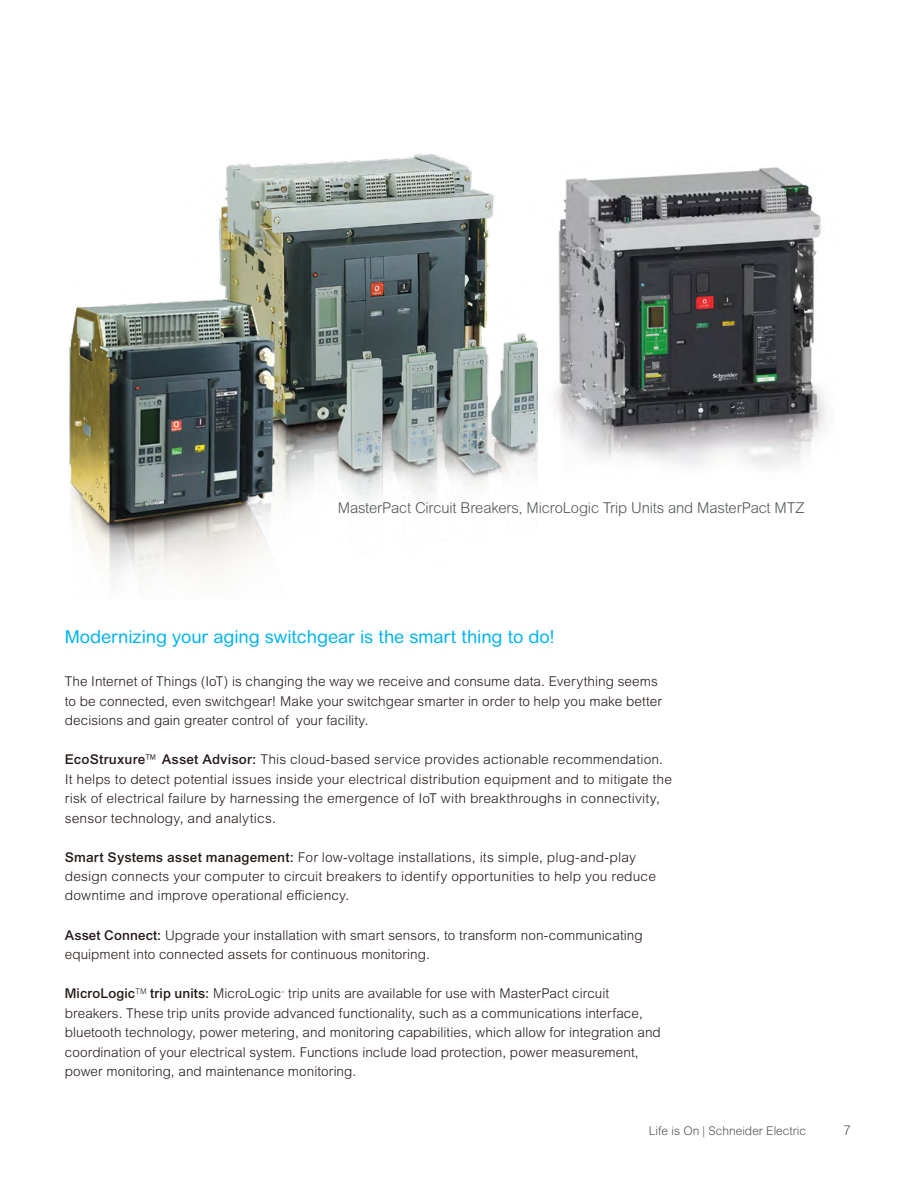
<style>
.page{position:relative;width:918px;height:1188px;background:#fff}
.page>*{position:absolute;margin:0;border:0;box-sizing:border-box;transform-origin:0 0}
.t1{font:18px "Arial Rounded MT Pro";letter-spacing:-.005em;color:#00b4ed}
.t2{font:300 15px "Arial Rounded MT Pro";letter-spacing:-.01em;color:#515557}
.t3{font:300 13.5px/19.5px "Arial MT Pro";letter-spacing:.005em;color:#231916}
.t4{font:300 13.5px/19.5px "Arial MT Pro";letter-spacing:.025em;color:#231916}
.t5{font:300 13.5px "Arial MT Pro";color:#515557}
.t6{font:300 12px "Arial Rounded MT Pro";color:#515557}
.s1{font-weight:500}
.s2{font-family:"Arial Rounded MT Pro"}
</style>
<div class="page">
<img style="left:69px;top:154px;width:468px;height:422px">
<img style="left:554px;top:167px;width:273px;height:301px">
<p class="t2" style="left:338px;top:499px;width:468px">MasterPact Circuit Breakers, MicroLogic Trip Units and MasterPact MTZ</p>
<h1 class="t1" style="left:65px;top:626px;width:492px">Modernizing your aging switchgear is the smart thing to do!</h1>
<p class="t3" style="left:65px;top:672px;width:599px">The Internet of Things (IoT) is changing the way we receive and consume data. Everything seems to be connected, even switchgear! Make your switchgear smarter in order to help you make better decisions and gain greater control of your facility.</p>
<p class="t4" style="left:65px;top:750px;width:609px"><span class="s1">EcoStruxure</span><span class="s2">™</span> <span class="s1">Asset Advisor:</span> This cloud-based service provides actionable recommendation.<br>It helps to detect potential issues inside your electrical distribution equipment and to mitigate the risk of electrical failure by harnessing the emergence of IoT with breakthroughs in connectivity, sensor technology, and analytics.</p>
<p class="t3" style="left:65px;top:847px;width:593px"><span class="s1">Smart Systems asset management:</span> For low-voltage installations, its simple, plug-and-play design connects your computer to circuit breakers to identify opportunities to help you reduce downtime and improve operational efficiency.</p>
<p class="t3" style="left:65px;top:925px;width:580px"><span class="s1">Asset Connect:</span> Upgrade your installation with smart sensors, to transform non-communicating equipment into connected assets for continuous monitoring.</p>
<p class="t3" style="left:65px;top:984px;width:598px"><span class="s1">MicroLogic</span><sup>TM</sup> <span class="s1">trip units:</span> MicroLogic<sup>-</sup> trip units are available for use with MasterPact circuit breakers. These trip units provide advanced functionality, such as a communications interface, bluetooth technology, power metering, and monitoring capabilities, which allow for integration and coordination of your electrical system. Functions include load protection, power measurement, power monitoring, and maintenance monitoring.</p>
<p class="t6" style="left:649px;top:1123px;width:159px">Life is On | Schneider Electric</p>
<p class="t5" style="left:844px;top:1121px;width:9px">7</p>
</div>
